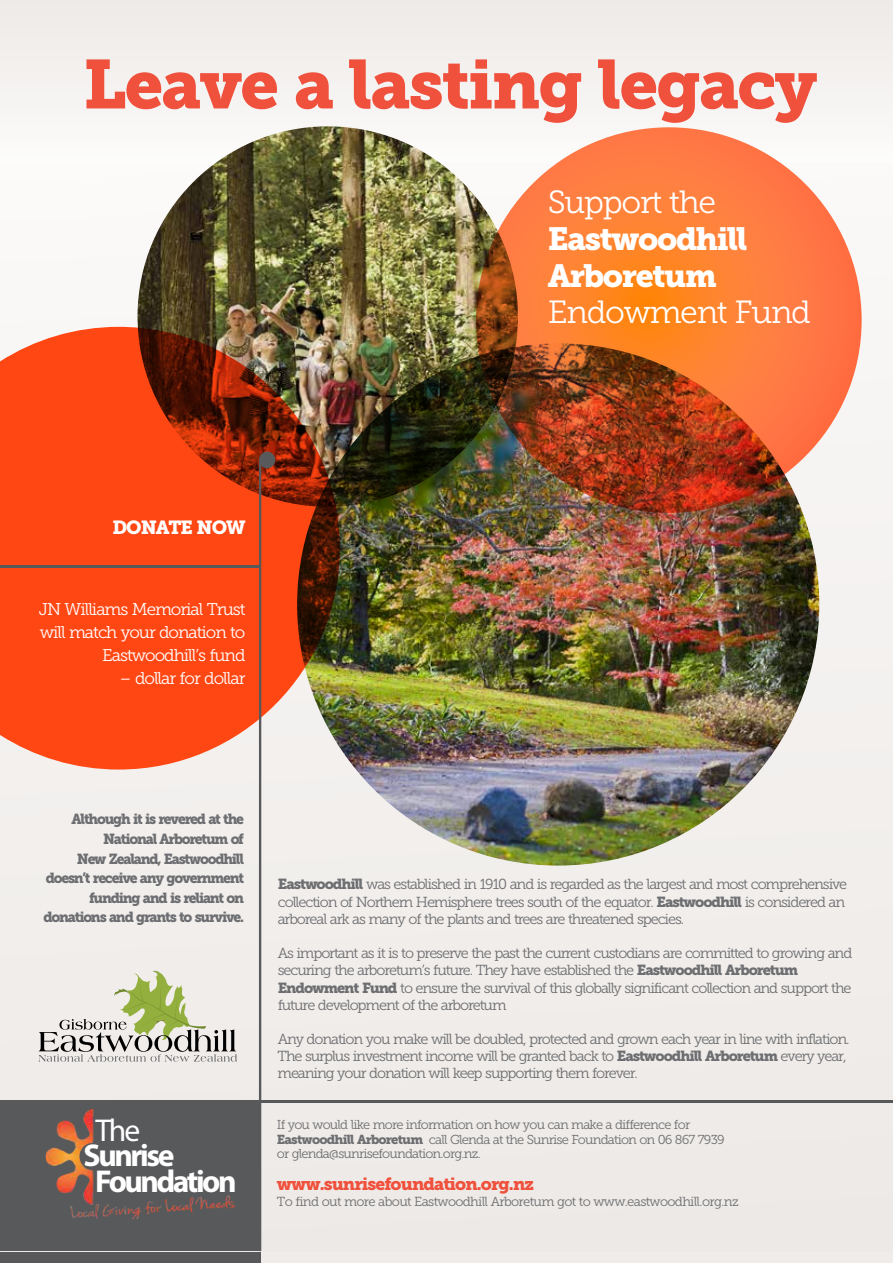
<style>
.page{position:relative;width:893px;height:1263px;background:#fff}
.page>*{position:absolute;margin:0;border:0;box-sizing:border-box;transform-origin:0 0}
.t1{font:68.55px "Museo Slab W01 900";letter-spacing:-.025em;color:#f0513c}
.t2{font:31.95px "Museo Slab 300";letter-spacing:-.04em;color:#fff}
.t3{font:31.95px/37.2px "Museo Slab W01 900";letter-spacing:-.04em;color:#fff}
.t4{font:700 31.65px/25.8px "Myriad Pro";letter-spacing:-.08em;color:#fff}
.t5{font:31.65px "Myriad Pro";color:#fff}
.t6{font:18.9px "Museo Slab W01 900";letter-spacing:-.06em;color:#fff}
.t7{font:17.4px "Museo Slab W01 900";letter-spacing:-.05em;color:#f0513c}
.t8{font:16.95px/22.8px "Museo Slab 300";letter-spacing:-.06em;color:#fff;text-align:right}
.t9{font:14.55px/17.2px "Museo Slab 300";letter-spacing:-.075em;color:#6d6e71}
.t10{font:14.55px/19.6px "Museo Slab W01 900";letter-spacing:-.085em;color:#6d6e71;text-align:right;scale:.96 1}
.t11{font:13.05px "Museo Slab 300";letter-spacing:-.05em;color:#6d6e71}
.t12{font:12.9px/14.7px "Museo Slab 300";letter-spacing:-.06em;color:#6d6e71}
.s1{font-family:"Museo Slab W01 900"}
</style>
<div class="page">
<div style="left:0;top:1097px;width:260px;height:166px;background:#58585b"></div>
<div style="left:0;top:14px;width:893px;height:1237px;background:linear-gradient(to right,#f3f0ee,#efece9)"></div>
<div style="left:0;top:0;width:893px;height:162px;background:#f4f1ef"></div>
<svg style="left:476px;top:127px;width:386px;height:386px;background:#fe7d3a"></svg>
<svg style="left:0;top:327px;width:340px;height:442px;background:#fd5525"></svg>
<div style="left:0;top:1101px;width:259px;height:150px;background:#58595b"></div>
<img style="left:46px;top:1109px;width:189px;height:110px">
<hr style="left:0;top:1100px;width:893px;height:3px;background:#58595b">
<hr style="left:0;top:565px;width:260px;height:2px;background:#58595b">
<svg style="left:38px;top:969px;width:199px;height:93px;background:#d0d1c1"></svg>
<img style="left:297px;top:343px;width:522px;height:522px;border-radius:261px">
<img style="left:138px;top:126px;width:380px;height:381px;border-radius:190px">
<svg style="left:259px;top:452px;width:16px;height:799px;background:#d8a89a"></svg>
<h1 class="t1" style="left:83px;top:45px;width:736px">Leave a lasting legacy</h1>
<h2 class="t2" style="left:548px;top:184px;width:170px">Support the</h2>
<h2 class="t3" style="left:548px;top:220px;width:201px">Eastwoodhill<br>Arboretum</h2>
<h2 class="t2" style="left:548px;top:295px;width:265px">Endowment Fund</h2>
<p class="t6" style="left:113px;top:516px;width:135px">DONATE NOW</p>
<p class="t8" style="left:39px;top:598px;width:208px">JN Williams Memorial Trust will match your donation to<br>Eastwoodhill’s fund</p>
<p class="t8" style="left:120px;top:666px;width:127px">– dollar for dollar</p>
<p class="t10" style="left:44px;top:809px;width:210px">Although it is revered at the<br>National Arboretum of<br>New Zealand, Eastwoodhill doesn’t receive any government funding and is reliant on donations and grants to survive.</p>
<h3 class="t5" style="left:95px;top:1111px;width:46px">The</h3>
<h3 class="t4" style="left:95px;top:1141px;width:143px;text-indent:-12px">Sunrise<br>Foundation</h3>
<p class="t9" style="left:278px;top:876px;width:571px"><span class="s1">Eastwoodhill</span> was established in 1910 and is regarded as the largest and most comprehensive collection of Northern Hemisphere trees south of the equator. <span class="s1">Eastwoodhill</span> is considered an arboreal ark as many of the plants and trees are threatened species.</p>
<p class="t9" style="left:278px;top:944px;width:576px">As important as it is to preserve the past the current custodians are committed to growing and securing the arboretum’s future. They have established the <span class="s1">Eastwoodhill Arboretum Endowment Fund</span> to ensure the survival of this globally significant collection and support the future development of the arboretum</p>
<p class="t9" style="left:278px;top:1030px;width:574px">Any donation you make will be doubled, protected and grown each year in line with inflation.<br>The surplus investment income will be granted back to <span class="s1">Eastwoodhill Arboretum</span> every year, meaning your donation will keep supporting them forever.</p>
<p class="t12" style="left:277px;top:1117px;width:449px">If you would like more information on how you can make a difference for<br><span class="s1">Eastwoodhill Arboretum</span> call Glenda at the Sunrise Foundation on 06 867 7939 or glenda@sunrisefoundation.org.nz.</p>
<p class="t7" style="left:277px;top:1174px;width:259px">www.sunrisefoundation.org.nz</p>
<p class="t11" style="left:277px;top:1194px;width:463px">To find out more about Eastwoodhill Arboretum got to www.eastwoodhill.org.nz</p>
</div>
